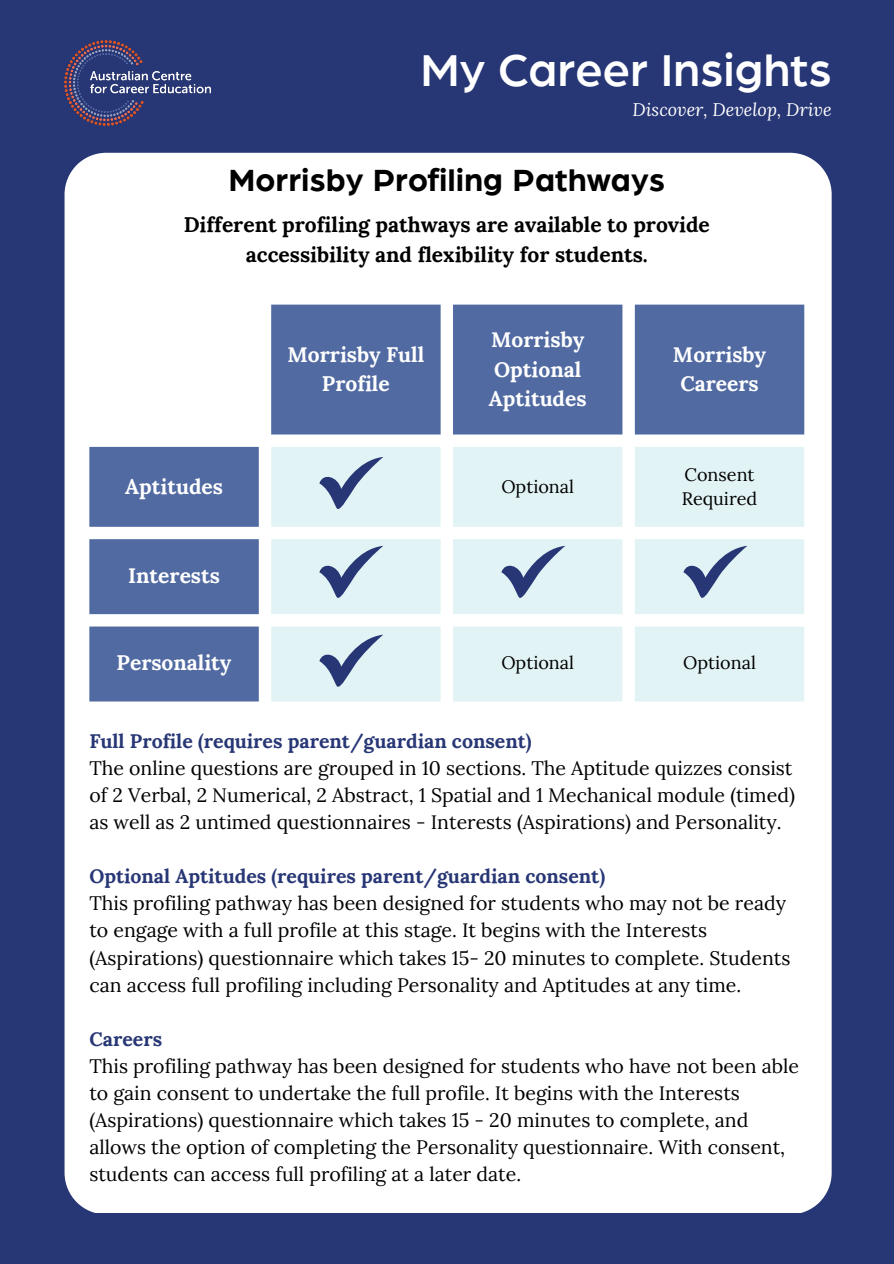
<style>
.page{position:relative;width:894px;height:1264px;background:#fff}
.page>*{position:absolute;margin:0;border:0;box-sizing:border-box;transform-origin:0 0}
.t1{font:500 48px "Arboria";color:#fff}
.t2{font:700 33px "Arboria";color:#000}
.t3{font:700 21px/29.2px "Lora";color:#fff;text-align:center}
.t4{font:700 21px/29.2px "Lora";color:#000;text-align:center}
.t5{font:19.5px/27px "Lora";color:#000}
.t6{font:700 19.5px "Lora";color:#273675}
.t7{font:18px/24.8px "Lora";color:#000}
.t8{font:italic 18px "Lora";color:#fff}
</style>
<div class="page">
<div style="left:0;top:0;width:893px;height:1263px;background:#273675"></div>
<div style="left:65px;top:153px;width:766px;height:1060px;background:#fff"></div>
<svg style="left:89px;top:304px;width:715px;height:397px;background:#8495bd"></svg>
<svg style="left:271px;top:447px;width:533px;height:254px;background:#e6f4f6"></svg>
<svg style="left:319px;top:546px;width:64px;height:52px"></svg>
<svg style="left:501px;top:546px;width:64px;height:52px"></svg>
<svg style="left:683px;top:546px;width:64px;height:52px"></svg>
<svg style="left:319px;top:457px;width:64px;height:52px"></svg>
<svg style="left:319px;top:634px;width:64px;height:53px"></svg>
<img style="left:65px;top:41px;width:146px;height:84px">
<p class="t1" style="left:420px;top:48px;width:412px">My Career Insights</p>
<p class="t8" style="left:632px;top:98px;width:200px">Discover, Develop, Drive</p>
<p class="t2" style="left:228px;top:165px;width:438px">Morrisby Profiling Pathways</p>
<p class="t4" style="left:184px;top:210px;width:527px">Different profiling pathways are available to provide accessibility and flexibility for students.</p>
<p class="t3" style="left:287px;top:340px;width:138px">Morrisby Full<br>Profile</p>
<p class="t3" style="left:488px;top:325px;width:99px;text-align:left">Morrisby<br>Optional<br>Aptitudes</p>
<p class="t3" style="left:672px;top:340px;width:95px">Morrisby<br>Careers</p>
<p class="t3" style="left:125px;top:472px;width:99px">Aptitudes</p>
<p class="t7" style="left:501px;top:474px;width:74px">Optional</p>
<p class="t7" style="left:681px;top:461px;width:77px">Consent<br>Required</p>
<p class="t3" style="left:128px;top:560px;width:93px">Interests</p>
<p class="t3" style="left:117px;top:648px;width:116px">Personality</p>
<p class="t7" style="left:501px;top:650px;width:74px">Optional</p>
<p class="t7" style="left:683px;top:650px;width:74px">Optional</p>
<p class="t6" style="left:89px;top:728px;width:443px">Full Profile (requires parent/guardian consent)</p>
<p class="t5" style="left:89px;top:754px;width:707px">The online questions are grouped in 10 sections. The Aptitude quizzes consist of 2 Verbal, 2 Numerical, 2 Abstract, 1 Spatial and 1 Mechanical module (timed) as well as 2 untimed questionnaires - Interests (Aspirations) and Personality.</p>
<p class="t6" style="left:89px;top:863px;width:517px">Optional Aptitudes (requires parent/guardian consent)</p>
<p class="t5" style="left:89px;top:889px;width:702px">This profiling pathway has been designed for students who may not be ready to engage with a full profile at this stage. It begins with the Interests (Aspirations) questionnaire which takes 15- 20 minutes to complete. Students can access full profiling including Personality and Aptitudes at any time.</p>
<p class="t6" style="left:89px;top:1025px;width:74px">Careers</p>
<p class="t5" style="left:89px;top:1051px;width:711px">This profiling pathway has been designed for students who have not been able to gain consent to undertake the full profile. It begins with the Interests (Aspirations) questionnaire which takes 15 - 20 minutes to complete, and allows the option of completing the Personality questionnaire. With consent, students can access full profiling at a later date.</p>
</div>
